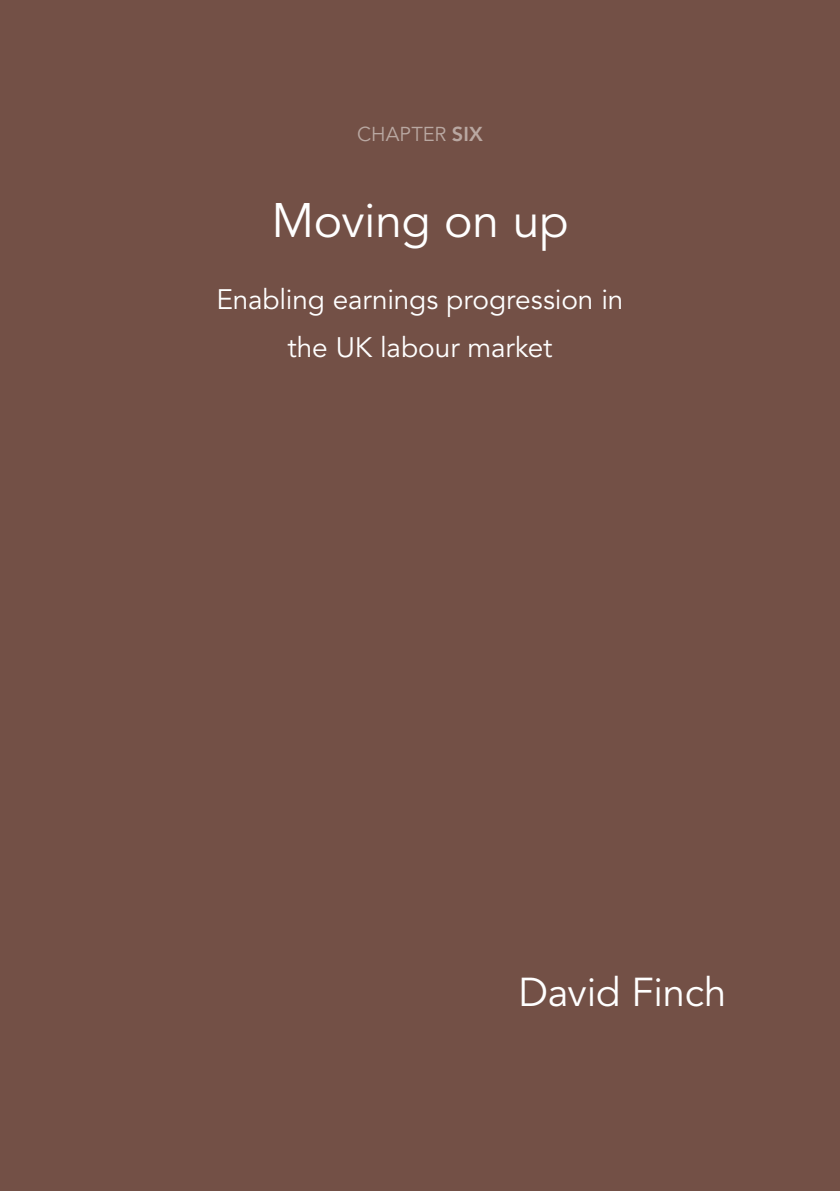
<style>
.page{position:relative;width:840px;height:1191px;background:#fff}
.page>*{position:absolute;margin:0;border:0;box-sizing:border-box;transform-origin:0 0}
.t1{font:48px "Avenir LT Std";letter-spacing:-.01em;color:#fff}
.t2{font:40px "Avenir LT Std";letter-spacing:-.01em;color:#fff}
.t3{font:28px/48px "Avenir LT Std";letter-spacing:-.005em;color:#fff;text-align:center}
.t4{font:20px "Avenir LT Std";letter-spacing:.005em;color:#b9a8a2}
.s1{font-weight:800}
</style>
<div class="page">
<div style="left:0;top:0;width:839px;height:1191px;background:#735046"></div>
<p class="t4" style="left:357px;top:123px;width:127px">CHAPTER <span class="s1">SIX</span></p>
<h1 class="t1" style="left:271px;top:193px;width:298px">Moving on up</h1>
<p class="t3" style="left:216px;top:276px;width:408px">Enabling earnings progression in the UK labour market</p>
<h2 class="t2" style="left:518px;top:968px;width:209px">David Finch</h2>
</div>
